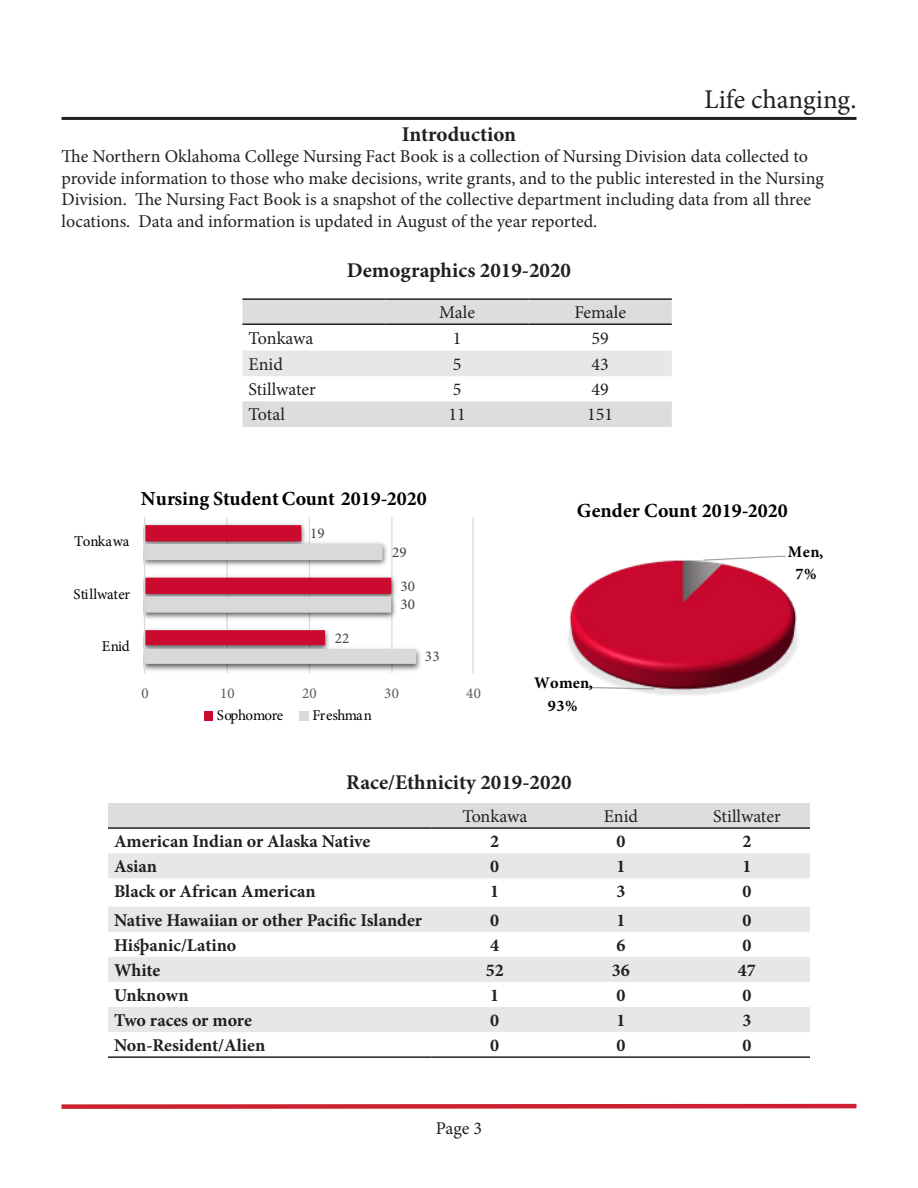
<style>
.page{position:relative;width:918px;height:1188px;background:#fff}
.page>*{position:absolute;margin:0;border:0;box-sizing:border-box;transform-origin:0 0}
.t1{font:27px "Minion Pro";letter-spacing:-.005em;color:#231f20}
.t2{font:700 21px "Minion Pro";color:#231f20}
.t3{font:700 19.95px "Minion Pro";color:#000}
.t4{font:18px/21.6px "Minion Pro";color:#231f20}
.t5{font:700 18px "Minion Pro";color:#231f20}
.t6{font:700 16.2px/22.5px "Minion Pro";letter-spacing:.025em;color:#000;text-align:center}
.t7{font:15px "Minion Pro";letter-spacing:-.02em;color:#000}
.t8{font:15px "Minion Pro";letter-spacing:.02em;color:#404040}
.t9{font:15px "Minion Pro";letter-spacing:.02em;color:#595959}
</style>
<div class="page">
<hr style="left:62px;top:117px;width:794px;height:3px;background:#231f20">
<svg style="left:61px;top:1103px;width:796px;height:6px"></svg>
<svg style="left:242px;top:300px;width:430px;height:127px"></svg>
<div style="left:242px;top:351px;width:430px;height:25px;background:#e6e7e9"></div>
<hr style="left:242px;top:298px;width:144px;height:2px;background:#231f20">
<hr style="left:386px;top:298px;width:143px;height:2px;background:#231f20">
<hr style="left:529px;top:298px;width:143px;height:2px;background:#231f20">
<hr style="left:242px;top:323px;width:144px;height:2px;background:#231f20">
<hr style="left:386px;top:323px;width:143px;height:2px;background:#231f20">
<hr style="left:529px;top:323px;width:143px;height:2px;background:#231f20">
<div style="left:108px;top:803px;width:702px;height:24px;background:#dcdddf"></div>
<svg style="left:108px;top:853px;width:702px;height:179px;fill:#e6e7e9"></svg>
<hr style="left:108px;top:827px;width:324px;height:2px;background:#231f20">
<hr style="left:432px;top:827px;width:126px;height:2px;background:#231f20">
<hr style="left:558px;top:827px;width:126px;height:2px;background:#231f20">
<hr style="left:684px;top:827px;width:126px;height:2px;background:#231f20">
<hr style="left:108px;top:1056px;width:324px;height:2px;background:#231f20">
<hr style="left:432px;top:1056px;width:126px;height:2px;background:#231f20">
<hr style="left:558px;top:1056px;width:126px;height:2px;background:#231f20">
<hr style="left:684px;top:1056px;width:126px;height:2px;background:#231f20">
<img style="left:568px;top:559px;width:230px;height:136px">
<svg style="left:702px;top:555px;width:85px;height:6px"></svg>
<svg style="left:587px;top:686px;width:69px;height:4px"></svg>
<hr style="left:226px;top:517px;width:2px;height:156px;background:#d9d9d9">
<hr style="left:309px;top:517px;width:1px;height:156px;background:#d9d9d9">
<hr style="left:391px;top:517px;width:2px;height:156px;background:#d9d9d9">
<hr style="left:472px;top:517px;width:2px;height:156px;background:#d9d9d9">
<img style="left:144px;top:649px;width:277px;height:25px">
<img style="left:145px;top:519px;width:248px;height:6px">
<svg style="left:145px;top:525px;width:271px;height:139px"></svg>
<hr style="left:144px;top:517px;width:1px;height:156px;background:#d9d9d9">
<div style="left:204px;top:711px;width:9px;height:10px;background:#cc092f"></div>
<div style="left:299px;top:711px;width:10px;height:10px;background:#d9d9d9"></div>
<h1 class="t1" style="left:704px;top:82px;width:154px">Life changing.</h1>
<p class="t2" style="left:402px;top:119px;width:116px">Introduction</p>
<p class="t4" style="left:62px;top:146px;width:764px">The Northern Oklahoma College Nursing Fact Book is a collection of Nursing Division data collected to provide information to those who make decisions, write grants, and to the public interested in the Nursing Division. The Nursing Fact Book is a snapshot of the collective department including data from all three locations. Data and information is updated in August of the year reported.</p>
<p class="t2" style="left:347px;top:255px;width:226px">Demographics 2019-2020</p>
<p class="t4" style="left:439px;top:302px;width:37px">Male</p>
<p class="t4" style="left:574px;top:302px;width:53px">Female</p>
<p class="t4" style="left:248px;top:328px;width:66px">Tonkawa</p>
<p class="t4" style="left:453px;top:328px;width:10px">1</p>
<p class="t4" style="left:592px;top:328px;width:19px">59</p>
<p class="t4" style="left:248px;top:353px;width:36px">Enid</p>
<p class="t4" style="left:453px;top:353px;width:10px">5</p>
<p class="t4" style="left:592px;top:353px;width:19px">43</p>
<p class="t4" style="left:248px;top:379px;width:69px">Stillwater</p>
<p class="t4" style="left:453px;top:379px;width:10px">5</p>
<p class="t4" style="left:592px;top:379px;width:19px">49</p>
<p class="t4" style="left:248px;top:404px;width:38px">Total</p>
<p class="t4" style="left:449px;top:404px;width:19px">11</p>
<p class="t4" style="left:587px;top:404px;width:27px">151</p>
<p class="t7" style="left:74px;top:531px;width:57px">Tonkawa</p>
<p class="t7" style="left:73px;top:584px;width:58px">Stillwater</p>
<p class="t7" style="left:102px;top:636px;width:29px">Enid</p>
<p class="t3" style="left:141px;top:485px;width:288px">Nursing Student Count 2019-2020</p>
<p class="t8" style="left:310px;top:524px;width:16px">19</p>
<p class="t8" style="left:335px;top:628px;width:16px">22</p>
<p class="t8" style="left:392px;top:542px;width:16px">29</p>
<p class="t8" style="left:400px;top:576px;width:16px">30</p>
<p class="t8" style="left:400px;top:594px;width:16px">30</p>
<p class="t8" style="left:425px;top:647px;width:16px">33</p>
<p class="t9" style="left:142px;top:684px;width:9px">0</p>
<p class="t9" style="left:220px;top:684px;width:16px">10</p>
<p class="t9" style="left:302px;top:684px;width:16px">20</p>
<p class="t9" style="left:384px;top:684px;width:16px">30</p>
<p class="t9" style="left:466px;top:684px;width:16px">40</p>
<p class="t7" style="left:217px;top:705px;width:68px">Sophomore</p>
<p class="t7" style="left:312px;top:705px;width:61px">Freshman</p>
<p class="t3" style="left:577px;top:497px;width:213px">Gender Count 2019-2020</p>
<p class="t6" style="left:534px;top:672px;width:61px">Women,<br>93%</p>
<p class="t6" style="left:788px;top:540px;width:37px">Men,<br>7%</p>
<p class="t2" style="left:346px;top:767px;width:227px">Race/Ethnicity 2019-2020</p>
<p class="t4" style="left:462px;top:806px;width:66px">Tonkawa</p>
<p class="t4" style="left:604px;top:806px;width:36px">Enid</p>
<p class="t4" style="left:713px;top:806px;width:69px">Stillwater</p>
<p class="t5" style="left:114px;top:829px;width:258px">American Indian or Alaska Native</p>
<p class="t5" style="left:490px;top:829px;width:10px">2</p>
<p class="t5" style="left:616px;top:829px;width:10px">0</p>
<p class="t5" style="left:742px;top:829px;width:10px">2</p>
<p class="t5" style="left:114px;top:854px;width:45px">Asian</p>
<p class="t5" style="left:490px;top:854px;width:10px">0</p>
<p class="t5" style="left:616px;top:854px;width:10px">1</p>
<p class="t5" style="left:742px;top:854px;width:10px">1</p>
<p class="t5" style="left:114px;top:879px;width:203px">Black or African American</p>
<p class="t5" style="left:490px;top:879px;width:10px">1</p>
<p class="t5" style="left:616px;top:879px;width:10px">3</p>
<p class="t5" style="left:742px;top:879px;width:10px">0</p>
<p class="t5" style="left:114px;top:907px;width:310px">Native Hawaiian or other Pacific Islander</p>
<p class="t5" style="left:490px;top:907px;width:10px">0</p>
<p class="t5" style="left:616px;top:907px;width:10px">1</p>
<p class="t5" style="left:742px;top:907px;width:10px">0</p>
<p class="t5" style="left:114px;top:932px;width:124px">Hispanic/Latino</p>
<p class="t5" style="left:490px;top:932px;width:10px">4</p>
<p class="t5" style="left:616px;top:932px;width:10px">6</p>
<p class="t5" style="left:742px;top:932px;width:10px">0</p>
<p class="t5" style="left:114px;top:957px;width:48px">White</p>
<p class="t5" style="left:486px;top:957px;width:19px">52</p>
<p class="t5" style="left:612px;top:957px;width:19px">36</p>
<p class="t5" style="left:738px;top:957px;width:19px">47</p>
<p class="t5" style="left:114px;top:983px;width:76px">Unknown</p>
<p class="t5" style="left:490px;top:983px;width:10px">1</p>
<p class="t5" style="left:616px;top:983px;width:10px">0</p>
<p class="t5" style="left:742px;top:983px;width:10px">0</p>
<p class="t5" style="left:114px;top:1008px;width:139px">Two races or more</p>
<p class="t5" style="left:490px;top:1008px;width:10px">0</p>
<p class="t5" style="left:616px;top:1008px;width:10px">1</p>
<p class="t5" style="left:742px;top:1008px;width:10px">3</p>
<p class="t5" style="left:114px;top:1033px;width:153px">Non-Resident/Alien</p>
<p class="t5" style="left:490px;top:1033px;width:10px">0</p>
<p class="t5" style="left:616px;top:1033px;width:10px">0</p>
<p class="t5" style="left:742px;top:1033px;width:10px">0</p>
<p class="t4" style="left:436px;top:1117px;width:48px">Page 3</p>
</div>
